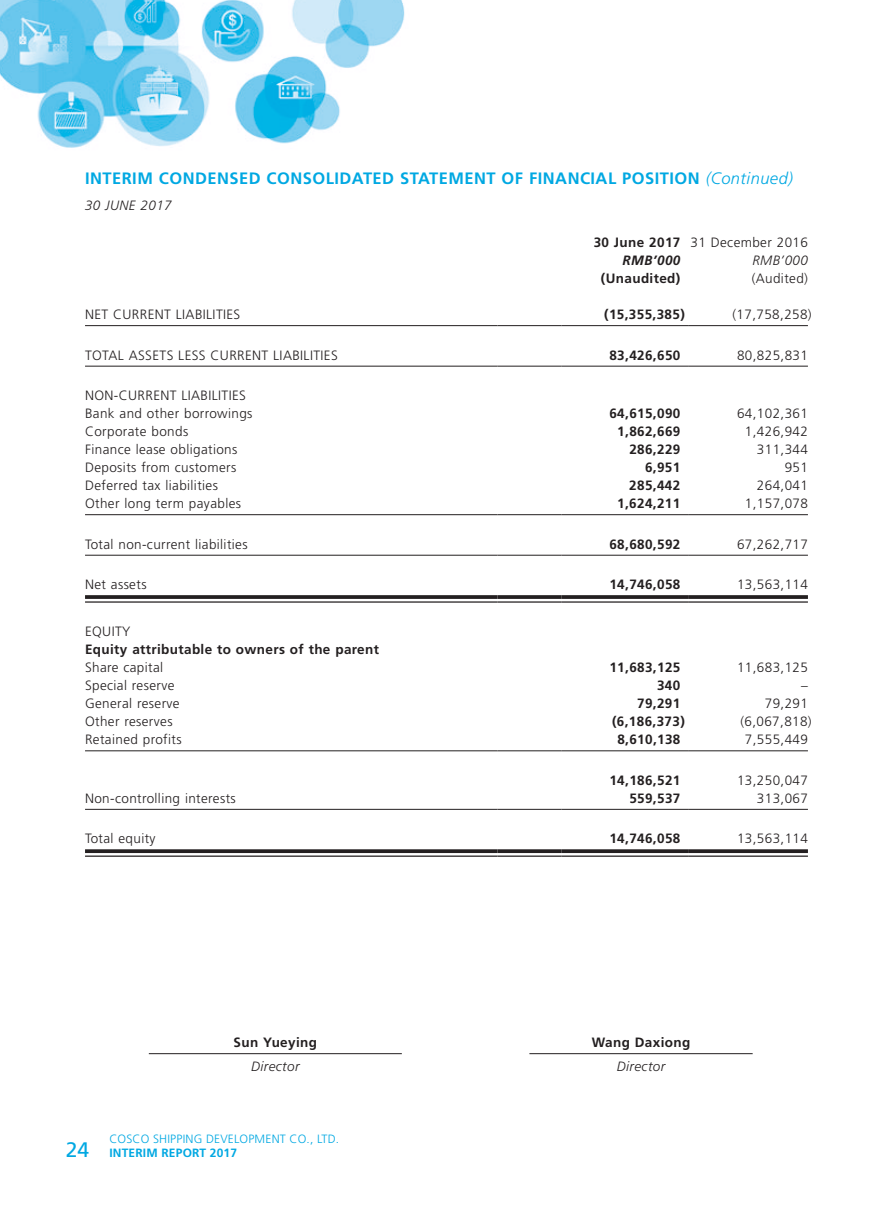
<style>
.page{position:relative;width:893px;height:1212px;background:#fff}
.page>*{position:absolute;margin:0;border:0;box-sizing:border-box;transform-origin:0 0}
.t1{font:700 16.5px "Frutiger LT Std";letter-spacing:.03em;color:#00a8e2}
.t2{font:300 13.5px/18px "Frutiger LT Std";letter-spacing:.03em;color:#231f20}
.t3{font:700 13.5px "Frutiger LT Std";letter-spacing:.03em;color:#231f20}
.t4{font:italic 300 13.5px "Frutiger LT Std";letter-spacing:.03em;color:#231f20}
.t5{font:300 12px/14.4px "Frutiger LT Std";letter-spacing:.015em;color:#00a8e2}
.s1{font-weight:300;font-style:italic}
.s2{font-weight:700}
.s3{font-weight:700;font-style:italic}
.s4{font-weight:400;font-size:21px}
</style>
<div class="page">
<img style="left:0;top:0;width:405px;height:148px">
<hr style="left:85px;top:325px;width:412px;height:1px;background:#231f20">
<hr style="left:497px;top:325px;width:64px;height:1px;background:#231f20">
<hr style="left:561px;top:325px;width:128px;height:1px;background:#231f20">
<hr style="left:689px;top:325px;width:119px;height:1px;background:#231f20">
<hr style="left:85px;top:366px;width:412px;height:1px;background:#231f20">
<hr style="left:497px;top:366px;width:64px;height:1px;background:#231f20">
<hr style="left:561px;top:366px;width:128px;height:1px;background:#231f20">
<hr style="left:689px;top:366px;width:119px;height:1px;background:#231f20">
<hr style="left:85px;top:514px;width:412px;height:1px;background:#231f20">
<hr style="left:497px;top:514px;width:64px;height:1px;background:#231f20">
<hr style="left:561px;top:514px;width:128px;height:1px;background:#231f20">
<hr style="left:689px;top:514px;width:119px;height:1px;background:#231f20">
<hr style="left:85px;top:555px;width:412px;height:1px;background:#231f20">
<hr style="left:497px;top:555px;width:64px;height:1px;background:#231f20">
<hr style="left:561px;top:555px;width:128px;height:1px;background:#231f20">
<hr style="left:689px;top:555px;width:119px;height:1px;background:#231f20">
<svg style="left:85px;top:595px;width:412px;height:4px;background:#302c2d"></svg>
<hr style="left:85px;top:601px;width:412px;height:2px;background:#231f20">
<svg style="left:497px;top:595px;width:64px;height:4px"></svg>
<hr style="left:497px;top:601px;width:64px;height:2px;background:#231f20">
<svg style="left:561px;top:595px;width:128px;height:4px"></svg>
<hr style="left:561px;top:601px;width:128px;height:2px;background:#231f20">
<svg style="left:689px;top:595px;width:119px;height:4px"></svg>
<hr style="left:689px;top:601px;width:119px;height:2px;background:#231f20">
<hr style="left:85px;top:750px;width:412px;height:1px;background:#231f20">
<hr style="left:497px;top:750px;width:64px;height:1px;background:#231f20">
<hr style="left:561px;top:750px;width:128px;height:1px;background:#231f20">
<hr style="left:689px;top:750px;width:119px;height:1px;background:#231f20">
<hr style="left:85px;top:809px;width:412px;height:1px;background:#231f20">
<hr style="left:497px;top:809px;width:64px;height:1px;background:#231f20">
<hr style="left:561px;top:809px;width:128px;height:1px;background:#231f20">
<hr style="left:689px;top:809px;width:119px;height:1px;background:#231f20">
<svg style="left:85px;top:849px;width:412px;height:4px;background:#332f30"></svg>
<hr style="left:85px;top:855px;width:412px;height:2px;background:#231f20">
<svg style="left:497px;top:849px;width:64px;height:4px"></svg>
<hr style="left:497px;top:855px;width:64px;height:2px;background:#231f20">
<svg style="left:561px;top:849px;width:128px;height:4px"></svg>
<hr style="left:561px;top:855px;width:128px;height:2px;background:#231f20">
<svg style="left:689px;top:849px;width:119px;height:4px"></svg>
<hr style="left:689px;top:855px;width:119px;height:2px;background:#231f20">
<hr style="left:149px;top:1053px;width:253px;height:1px;background:#231f20">
<hr style="left:529px;top:1053px;width:224px;height:1px;background:#231f20">
<p class="t1" style="left:85px;top:168px;width:17px">INTER</p>
<p class="t1" style="left:132px;top:168px;width:231px">IM CONDENSED CONSOLIDATE</p>
<p class="t1" style="left:382px;top:168px;width:40px">D STATEMENT</p>
<p class="t1" style="left:502px;top:168px;width:54px">OF FINAN</p>
<p class="t1" style="left:580px;top:168px;width:214px">CIAL POSITION <span class="s1">(Continued)</span></p>
<p class="t4" style="left:85px;top:197px;width:88px">30 JUNE 2017</p>
<p class="t2" style="left:623px;top:234px;width:187px;text-indent:-29px"><span class="s2">30 June 2017</span> 31 December 2016<br><span class="s3">RMB’000</span></p>
<p class="t4" style="left:752px;top:253px;width:57px">RMB’000</p>
<p class="t3" style="left:601px;top:271px;width:81px">(Unaudited)</p>
<p class="t2" style="left:752px;top:270px;width:58px">(Audited)</p>
<p class="t2" style="left:85px;top:306px;width:157px">NET CURRENT LIABILITIES</p>
<p class="t3" style="left:604px;top:307px;width:82px">(15,355,385)</p>
<p class="t2" style="left:732px;top:306px;width:81px">(17,758,258)</p>
<p class="t2" style="left:85px;top:346px;width:254px">TOTAL ASSETS LESS CURRENT LIABILITIES</p>
<p class="t3" style="left:609px;top:347px;width:72px">83,426,650</p>
<p class="t2" style="left:737px;top:346px;width:72px">80,825,831</p>
<p class="t2" style="left:85px;top:387px;width:169px">NON-CURRENT LIABILITIES<br>Bank and other borrowings</p>
<p class="t3" style="left:609px;top:406px;width:72px">64,615,090</p>
<p class="t2" style="left:737px;top:405px;width:72px">64,102,361</p>
<p class="t2" style="left:85px;top:423px;width:105px">Corporate bonds</p>
<p class="t3" style="left:617px;top:424px;width:65px">1,862,669</p>
<p class="t2" style="left:745px;top:423px;width:65px">1,426,942</p>
<p class="t2" style="left:85px;top:441px;width:154px">Finance lease obligations</p>
<p class="t3" style="left:629px;top:442px;width:53px">286,229</p>
<p class="t2" style="left:757px;top:441px;width:53px">311,344</p>
<p class="t2" style="left:85px;top:459px;width:153px">Deposits from customers</p>
<p class="t3" style="left:645px;top:460px;width:37px">6,951</p>
<p class="t2" style="left:785px;top:459px;width:25px">951</p>
<p class="t2" style="left:85px;top:477px;width:134px">Deferred tax liabilities</p>
<p class="t3" style="left:629px;top:478px;width:53px">285,442</p>
<p class="t2" style="left:757px;top:477px;width:53px">264,041</p>
<p class="t2" style="left:85px;top:495px;width:158px">Other long term payables</p>
<p class="t3" style="left:617px;top:496px;width:65px">1,624,211</p>
<p class="t2" style="left:745px;top:495px;width:65px">1,157,078</p>
<p class="t2" style="left:85px;top:535px;width:164px">Total non-current liabilities</p>
<p class="t3" style="left:609px;top:536px;width:72px">68,680,592</p>
<p class="t2" style="left:737px;top:535px;width:72px">67,262,717</p>
<p class="t2" style="left:85px;top:576px;width:63px">Net assets</p>
<p class="t3" style="left:609px;top:577px;width:72px">14,746,058</p>
<p class="t2" style="left:737px;top:576px;width:72px">13,563,114</p>
<p class="t2" style="left:85px;top:623px;width:47px">EQUITY</p>
<p class="t3" style="left:85px;top:642px;width:295px">Equity attributable to owners of the parent</p>
<p class="t2" style="left:85px;top:659px;width:80px">Share capital</p>
<p class="t3" style="left:609px;top:660px;width:72px">11,683,125</p>
<p class="t2" style="left:737px;top:659px;width:72px">11,683,125</p>
<p class="t2" style="left:85px;top:677px;width:91px">Special reserve</p>
<p class="t3" style="left:657px;top:678px;width:25px">340</p>
<p class="t2" style="left:801px;top:677px;width:8px">–</p>
<p class="t2" style="left:85px;top:695px;width:96px">General reserve</p>
<p class="t3" style="left:637px;top:696px;width:45px">79,291</p>
<p class="t2" style="left:765px;top:695px;width:45px">79,291</p>
<p class="t2" style="left:85px;top:713px;width:89px">Other reserves</p>
<p class="t3" style="left:612px;top:714px;width:74px">(6,186,373)</p>
<p class="t2" style="left:740px;top:713px;width:73px">(6,067,818)</p>
<p class="t2" style="left:85px;top:731px;width:98px">Retained profits</p>
<p class="t3" style="left:617px;top:732px;width:65px">8,610,138</p>
<p class="t2" style="left:745px;top:731px;width:65px">7,555,449</p>
<p class="t3" style="left:609px;top:772px;width:72px">14,186,521</p>
<p class="t2" style="left:737px;top:771px;width:72px">13,250,047</p>
<p class="t2" style="left:85px;top:789px;width:152px">Non-controlling interests</p>
<p class="t3" style="left:629px;top:790px;width:53px">559,537</p>
<p class="t2" style="left:757px;top:789px;width:53px">313,067</p>
<p class="t2" style="left:85px;top:830px;width:72px">Total equity</p>
<p class="t3" style="left:609px;top:831px;width:72px">14,746,058</p>
<p class="t2" style="left:737px;top:830px;width:72px">13,563,114</p>
<p class="t3" style="left:234px;top:1034px;width:85px">Sun Yueying</p>
<p class="t3" style="left:592px;top:1034px;width:100px">Wang Daxiong</p>
<p class="t4" style="left:251px;top:1059px;width:50px">Director</p>
<p class="t4" style="left:617px;top:1059px;width:50px">Director</p>
<p class="t5" style="left:66px;top:1132px;width:275px;text-indent:44px">COSCO SHIPPING DEVELOPMENT CO., LTD.<br><span class="s4">24</span> <span class="s2">Interim REPORT 2017</span></p>
</div>
